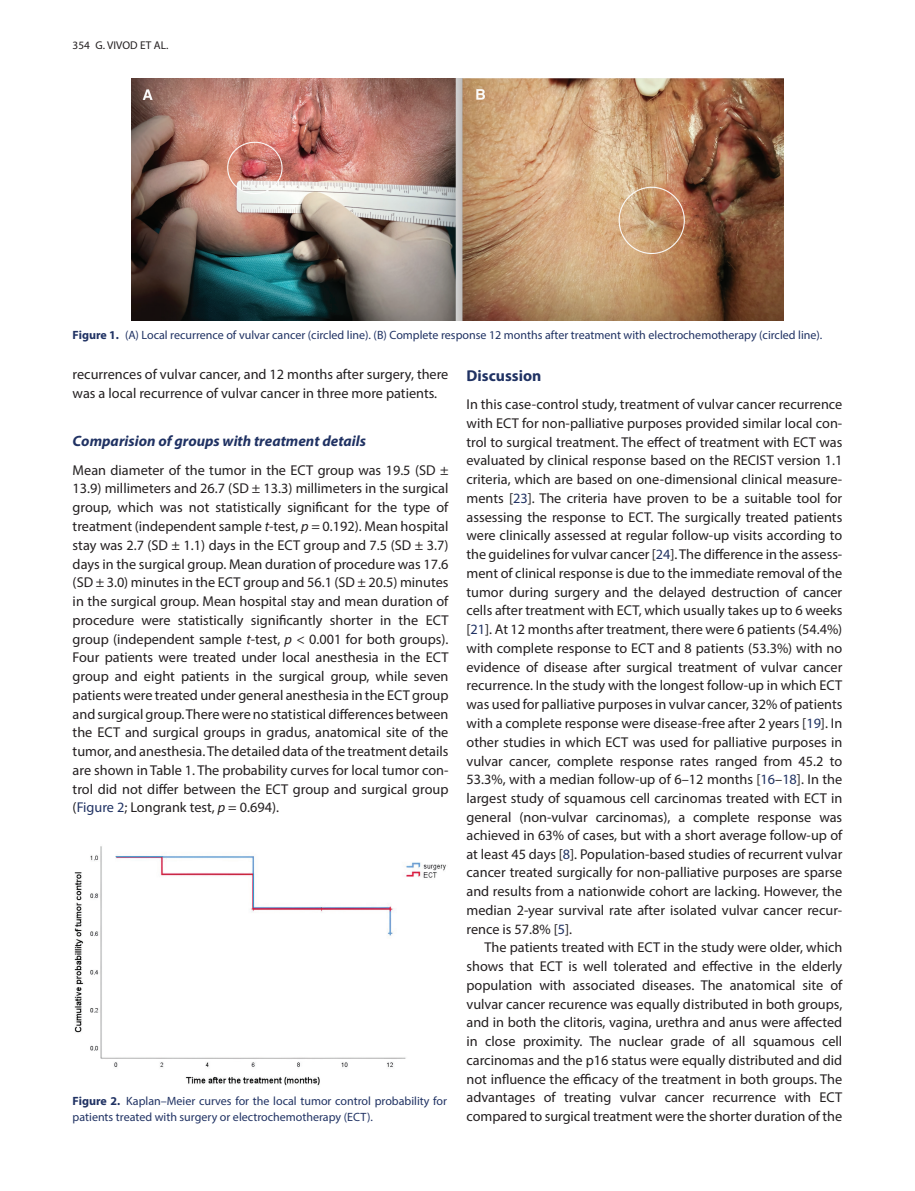
<style>
.page{position:relative;width:915px;height:1191px;background:#fff}
.page>*{position:absolute;margin:0;border:0;box-sizing:border-box;transform-origin:0 0}
.t1{font:700 15.75px "Myriad Pro";color:#203263}
.t2{font:italic 700 15px "Myriad Pro";color:#203263}
.t3{font:14.25px/18.8px "Myriad Pro";color:#231f20;text-align:justify}
.t4{font:12px/16.5px "Myriad Pro";color:#203263}
.t5{font:11.25px "Myriad Pro";color:#231f20}
.s1{font-weight:700}
.s2{font-style:italic}
.s3{color:#203263}
</style>
<div class="page">
<img style="left:131px;top:79px;width:652px;height:241px">
<img style="left:74px;top:846px;width:372px;height:240px">
<p class="t5" style="left:73px;top:39px;width:97px">354 G. VIVOD ET AL.</p>
<p class="t4" style="left:73px;top:326px;width:751px"><span class="s1">Figure 1.</span> (A) Local recurrence of vulvar cancer (circled line). (B) Complete response 12 months after treatment with electrochemotherapy (circled line).</p>
<p class="t3" style="left:73px;top:365px;width:377px">recurrences of vulvar cancer, and 12 months after surgery, there was a local recurrence of vulvar cancer in three more patients.</p>
<p class="t2" style="left:73px;top:431px;width:295px">Comparision of groups with treatment details</p>
<p class="t3" style="left:73px;top:460px;width:377px">Mean diameter of the tumor in the ECT group was 19.5 (SD ± 13.9) millimeters and 26.7 (SD ± 13.3) millimeters in the surgical group, which was not statistically significant for the type of treatment (independent sample <span class="s2">t</span>-test, <span class="s2">p</span> = 0.192). Mean hospital stay was 2.7 (SD ± 1.1) days in the ECT group and 7.5 (SD ± 3.7) days in the surgical group. Mean duration of procedure was 17.6 (SD ± 3.0) minutes in the ECT group and 56.1 (SD ± 20.5) minutes in the surgical group. Mean hospital stay and mean duration of procedure were statistically significantly shorter in the ECT group (independent sample <span class="s2">t</span>-test, <span class="s2">p</span> &lt; 0.001 for both groups).<br>Four patients were treated under local anesthesia in the ECT group and eight patients in the surgical group, while seven patients were treated under general anesthesia in the ECT group and surgical group. There were no statistical differences between the ECT and surgical groups in gradus, anatomical site of the tumor, and anesthesia. The detailed data of the treatment details are shown in Table 1. The probability curves for local tumor con&shy;trol did not differ between the ECT group and surgical group (<span class="s3">Figure 2</span>; Longrank test, <span class="s2">p</span> = 0.694).</p>
<p class="t4" style="left:73px;top:1092px;width:376px"><span class="s1">Figure 2.</span> Kaplan–Meier curves for the local tumor control probability for patients treated with surgery or electrochemotherapy (ECT).</p>
<p class="t1" style="left:466px;top:365px;width:76px">Discussion</p>
<p class="t3" style="left:466px;top:395px;width:377px">In this case-control study, treatment of vulvar cancer recurrence with ECT for non-palliative purposes provided similar local con&shy;trol to surgical treatment. The effect of treatment with ECT was evaluated by clinical response based on the RECIST version 1.1 criteria, which are based on one-dimensional clinical measure&shy;ments [<span class="s3">23</span>]. The criteria have proven to be a suitable tool for assessing the response to ECT. The surgically treated patients were clinically assessed at regular follow-up visits according to the guidelines for vulvar cancer [<span class="s3">24</span>]. The difference in the assess&shy;ment of clinical response is due to the immediate removal of the tumor during surgery and the delayed destruction of cancer cells after treatment with ECT, which usually takes up to 6 weeks [<span class="s3">21</span>]. At 12 months after treatment, there were 6 patients (54.4%) with complete response to ECT and 8 patients (53.3%) with no evidence of disease after surgical treatment of vulvar cancer recurrence. In the study with the longest follow-up in which ECT was used for palliative purposes in vulvar cancer, 32% of patients with a complete response were disease-free after 2 years [<span class="s3">19</span>]. In other studies in which ECT was used for palliative purposes in vulvar cancer, complete response rates ranged from 45.2 to 53.3%, with a median follow-up of 6–12 months [<span class="s3">16</span>–<span class="s3">18</span>]. In the largest study of squamous cell carcinomas treated with ECT in general (non-vulvar carcinomas), a complete response was achieved in 63% of cases, but with a short average follow-up of at least 45 days [<span class="s3">8</span>]. Population-based studies of recurrent vulvar cancer treated surgically for non-palliative purposes are sparse and results from a nationwide cohort are lacking. However, the median 2-year survival rate after isolated vulvar cancer recur&shy;rence is 57.8% [<span class="s3">5</span>].</p>
<p class="t3" style="left:466px;top:938px;width:377px;text-indent:18px">The patients treated with ECT in the study were older, which shows that ECT is well tolerated and effective in the elderly population with associated diseases. The anatomical site of vulvar cancer recurence was equally distributed in both groups, and in both the clitoris, vagina, urethra and anus were affected in close proximity. The nuclear grade of all squamous cell carcinomas and the p16 status were equally distributed and did not influence the efficacy of the treatment in both groups. The advantages of treating vulvar cancer recurrence with ECT compared to surgical treatment were the shorter duration of the</p>
</div>
